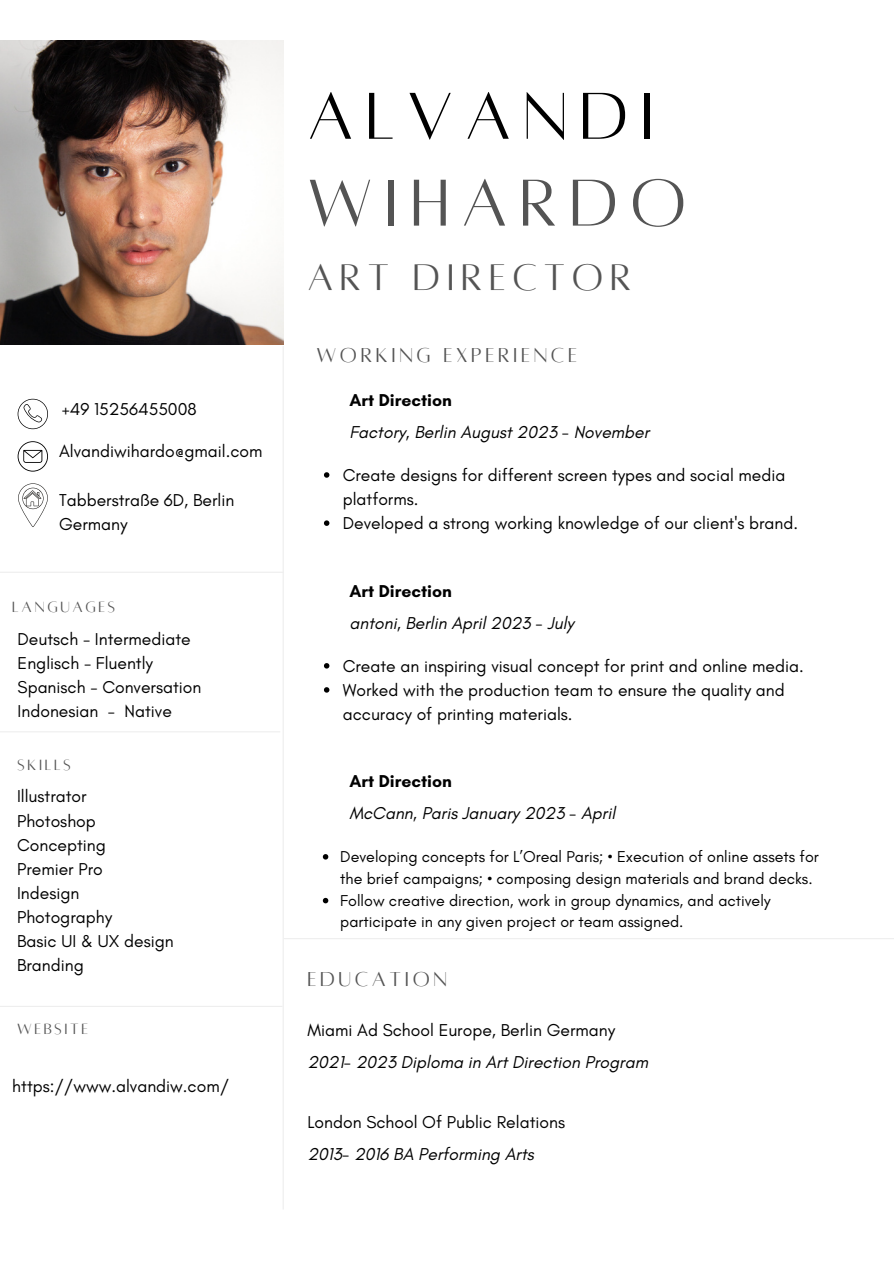
<style>
.page{position:relative;width:894px;height:1264px;background:#fff}
.page>*{position:absolute;margin:0;border:0;box-sizing:border-box;transform-origin:0 0}
.t1{font:72.9px "Alta regular";letter-spacing:.16em;color:#000}
.t2{font:72.9px "Alta regular";letter-spacing:.16em;color:#545454}
.t3{font:40.8px "Alta regular";letter-spacing:.16em;color:#545454}
.t4{font:22.2px "Alta regular";letter-spacing:.16em;color:#545454}
.t5{font:17.55px/24px "Glacial Indifference";color:#000}
.t6{font:italic 17.55px "Glacial Indifference";color:#000}
.t7{font:700 17.55px "Glacial Indifference";color:#000}
.t8{font:16.35px "Alta regular";letter-spacing:.16em;color:#545454}
.t9{font:16.05px/21.9px "Glacial Indifference";color:#000}
</style>
<div class="page">
<img style="left:0;top:41px;width:283px;height:303px">
<hr style="left:282px;top:346px;width:2px;height:863px;background:#eee">
<svg style="left:18px;top:441px;width:30px;height:30px"></svg>
<svg style="left:18px;top:399px;width:30px;height:30px"></svg>
<svg style="left:18px;top:483px;width:30px;height:44px"></svg>
<hr style="left:0;top:571px;width:283px;height:2px;background:#eee">
<hr style="left:0;top:731px;width:280px;height:1px;background:#eee">
<hr style="left:284px;top:938px;width:609px;height:1px;background:#eee">
<svg style="left:324px;top:472px;width:5px;height:5px"></svg>
<svg style="left:324px;top:520px;width:5px;height:6px"></svg>
<svg style="left:324px;top:663px;width:5px;height:5px"></svg>
<svg style="left:324px;top:687px;width:5px;height:5px"></svg>
<svg style="left:323px;top:854px;width:5px;height:5px"></svg>
<svg style="left:323px;top:897px;width:5px;height:6px"></svg>
<hr style="left:0;top:1005px;width:282px;height:1px;background:#eee">
<p class="t5" style="left:62px;top:396px;width:137px">+49 15256455008</p>
<p class="t5" style="left:59px;top:439px;width:205px">Alvandiwihardo@gmail.com</p>
<p class="t5" style="left:59px;top:488px;width:177px">Tabberstraße 6D, Berlin<br>Germany</p>
<p class="t8" style="left:12px;top:599px;width:104px">LANGUAGES</p>
<p class="t5" style="left:18px;top:626px;width:174px">Deutsch - Intermediate</p>
<p class="t5" style="left:18px;top:650px;width:137px">Englisch - Fluently</p>
<p class="t5" style="left:18px;top:675px;width:185px">Spanisch - Conversation</p>
<p class="t5" style="left:18px;top:699px;width:156px">Indonesian - Native</p>
<p class="t8" style="left:18px;top:756px;width:55px">SKILLS</p>
<p class="t5" style="left:17px;top:784px;width:71px">Illustrator</p>
<p class="t5" style="left:17px;top:808px;width:80px">Photoshop</p>
<p class="t5" style="left:17px;top:832px;width:90px">Concepting</p>
<p class="t5" style="left:17px;top:856px;width:87px">Premier Pro</p>
<p class="t5" style="left:17px;top:880px;width:64px">Indesign</p>
<p class="t5" style="left:17px;top:904px;width:97px">Photography</p>
<p class="t5" style="left:17px;top:928px;width:158px">Basic UI &amp; UX design</p>
<p class="t5" style="left:17px;top:952px;width:68px">Branding</p>
<p class="t8" style="left:17px;top:1021px;width:73px">WEBSITE</p>
<p class="t5" style="left:12px;top:1073px;width:218px">https://www.alvandiw.com/</p>
<p class="t1" style="left:307px;top:80px;width:348px">ALVANDI</p>
<p class="t2" style="left:307px;top:167px;width:380px">WIHARDO</p>
<p class="t3" style="left:307px;top:257px;width:325px">ART DIRECTOR</p>
<p class="t4" style="left:316px;top:344px;width:262px">WORKING EXPERIENCE</p>
<p class="t7" style="left:349px;top:389px;width:104px">Art Direction</p>
<p class="t6" style="left:349px;top:421px;width:301px">Factory, Berlin August 2023 - November</p>
<p class="t5" style="left:342px;top:463px;width:444px">Create designs for different screen types and social media platforms.</p>
<p class="t5" style="left:342px;top:511px;width:457px">Developed a strong working knowledge of our client's brand.</p>
<p class="t7" style="left:349px;top:580px;width:104px">Art Direction</p>
<p class="t6" style="left:349px;top:612px;width:226px">antoni, Berlin April 2023 - July</p>
<p class="t5" style="left:342px;top:653px;width:462px">Create an inspiring visual concept for print and online media.</p>
<p class="t5" style="left:342px;top:677px;width:443px">Worked with the production team to ensure the quality and accuracy of printing materials.</p>
<p class="t7" style="left:349px;top:770px;width:104px">Art Direction</p>
<p class="t6" style="left:349px;top:802px;width:267px">McCann, Paris January 2023 - April</p>
<p class="t9" style="left:340px;top:845px;width:480px">Developing concepts for L’Oreal Paris; • Execution of online assets for the brief campaigns; • composing design materials and brand decks.</p>
<p class="t9" style="left:340px;top:889px;width:432px">Follow creative direction, work in group dynamics, and actively participate in any given project or team assigned.</p>
<p class="t4" style="left:307px;top:967px;width:141px">EDUCATION</p>
<p class="t5" style="left:307px;top:1017px;width:309px">Miami Ad School Europe, Berlin Germany</p>
<p class="t6" style="left:307px;top:1050px;width:342px">2021- 2023 Diploma in Art Direction Program</p>
<p class="t5" style="left:307px;top:1109px;width:259px">London School Of Public Relations</p>
<p class="t6" style="left:307px;top:1143px;width:228px">2013- 2016 BA Performing Arts</p>
</div>
